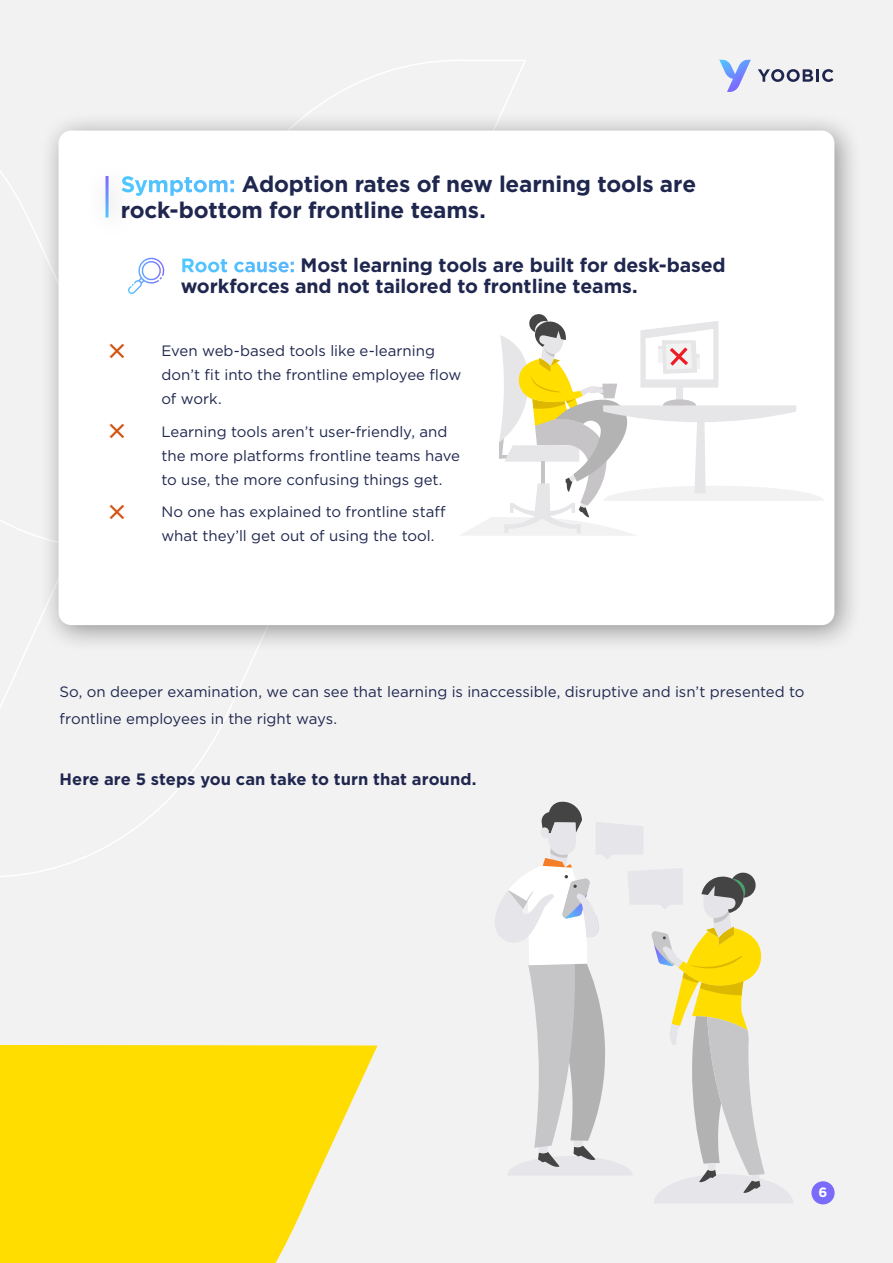
<style>
.page{position:relative;width:893px;height:1263px;background:#f2f2f2}
.page>*{position:absolute;margin:0;border:0;box-sizing:border-box;transform-origin:0 0}
.t1{font:700 22.5px/25.5px "Gotham Pro";letter-spacing:-.01em;color:#20274f}
.t2{font:700 19.5px/21px "Gotham Pro";letter-spacing:-.01em;color:#20274f}
.t3{font:700 16.5px "Gotham Pro";color:#20274f}
.t4{font:15px/24px "Gotham Pro";color:#20274f}
.t5{font:700 13.5px "Gotham Pro";color:#fff}
.s1{color:#fff}
.s2{font-size:30px;color:#d35313}
</style>
<div class="page">
<div style="left:39px;top:111px;width:824px;height:542px;background:#000;opacity:.4"></div>
<div style="left:59px;top:131px;width:775px;height:494px;background:#fff;border-radius:13px"></div>
<svg style="left:0;top:1045px;width:378px;height:218px;background:#fddf20"></svg>
<svg style="left:461px;top:314px;width:363px;height:222px"></svg>
<svg style="left:128px;top:257px;width:37px;height:37px"></svg>
<svg style="left:758px;top:69px;width:75px;height:13px"></svg>
<svg style="left:719px;top:60px;width:32px;height:32px"></svg>
<div style="left:811px;top:1181px;width:24px;height:23px;background:#7a6bfa;border-radius:50%"></div>
<svg style="left:495px;top:801px;width:298px;height:402px"></svg>
<h1 class="t1" style="left:121px;top:171px;width:577px"><span class="s1">Symptom:</span> Adoption rates of new learning tools are rock-bottom for frontline teams.</h1>
<h2 class="t2" style="left:181px;top:254px;width:547px"><span class="s1">Root cause:</span> Most learning tools are built for desk-based workforces and not tailored to frontline teams.</h2>
<p class="t4" style="left:161px;top:339px;width:301px;text-indent:-54px"><span class="s2">×</span> Even web-based tools like e-learning don’t fit into the frontline employee flow of work.</p>
<p class="t4" style="left:161px;top:419px;width:300px;text-indent:-54px"><span class="s2">×</span> Learning tools aren’t user-friendly, and the more platforms frontline teams have to use, the more confusing things get.</p>
<p class="t4" style="left:161px;top:500px;width:286px;text-indent:-54px"><span class="s2">×</span> No one has explained to frontline staff what they’ll get out of using the tool.</p>
<p class="t4" style="left:60px;top:678px;width:746px;line-height:27px">So, on deeper examination, we can see that learning is inaccessible, disruptive and isn’t presented to frontline employees in the right ways.</p>
<p class="t3" style="left:60px;top:770px;width:418px">Here are 5 steps you can take to turn that around.</p>
<p class="t5" style="left:819px;top:1184px;width:10px">6</p>
</div>
